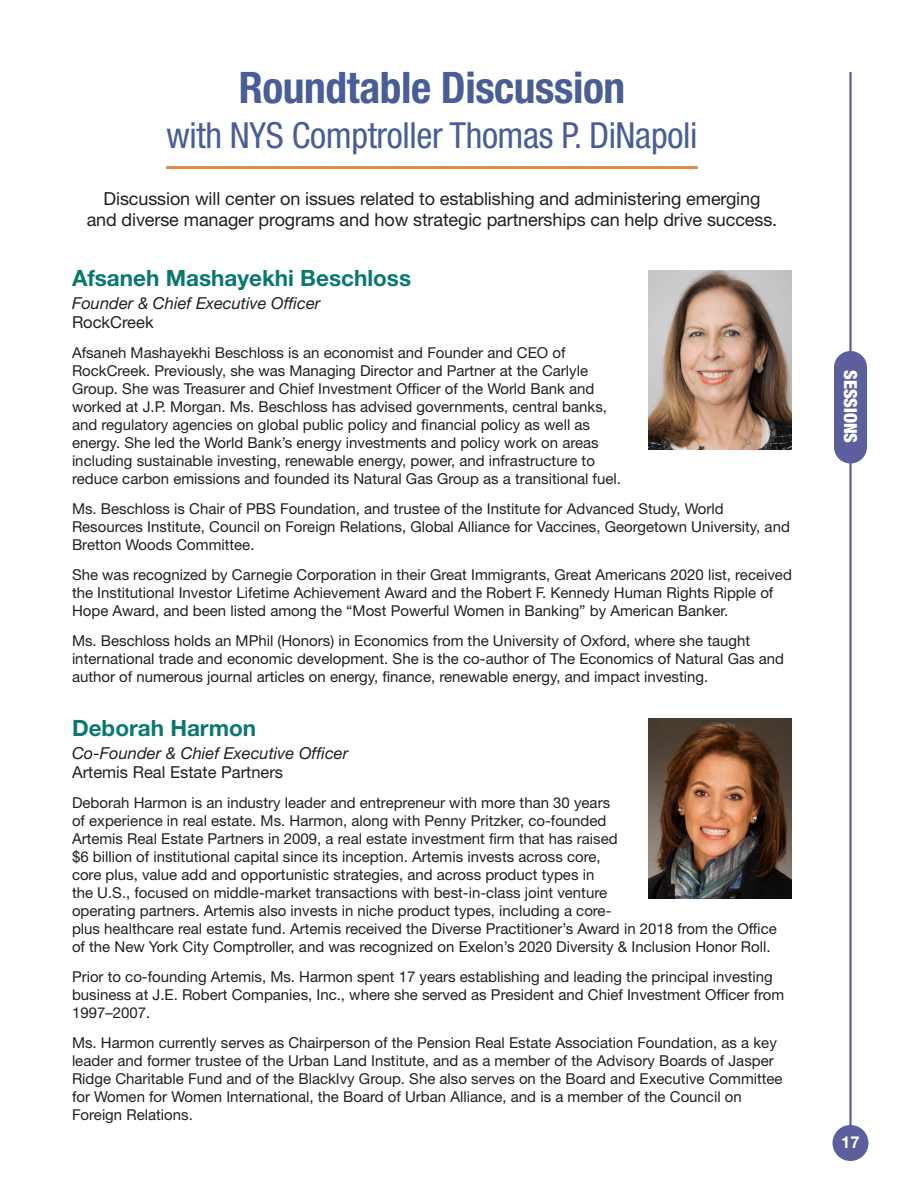
<style>
.page{position:relative;width:918px;height:1188px;background:#fff}
.page>*{position:absolute;margin:0;border:0;box-sizing:border-box;transform-origin:0 0}
._1_Section_w__rule_b{font:700 condensed 43.5px "Helvetica Neue LT Std";letter-spacing:-.01em;color:#495d96}
._1_Section_w__rule_b-2{font:condensed 36px "Helvetica Neue LT Std";letter-spacing:-.01em;color:#495d96}
.Moderator___Panelist{font:700 22.5px "Helvetica Neue LT Std";color:#0a7871}
._1c_Asset_statement{font:18px/21px "Helvetica Neue LT Std";letter-spacing:-.005em;color:#231f20;text-align:center}
.t1{font:900 condensed 18px "Helvetica Neue LT Std";color:#fff}
.Moderator___Panelist-2{font:italic 16.5px/19.5px "Helvetica Neue LT Std";color:#231f20}
.t2{font:700 16.5px "Helvetica Neue LT Std";color:#fff}
.Moderator_Panelist_B{font:15px/18px "Helvetica Neue LT Std";color:#231f20}
.s1{font-style:normal}
</style>
<div class="page">
<div style="left:832px;top:1125px;width:36px;height:36px;background:#5c5f9b;border-radius:50%"></div>
<hr style="left:849px;top:72px;width:3px;height:1055px;background:#5c5f9b">
<div style="left:834px;top:351px;width:33px;height:113px;background:#5c5f9b;border-radius:16px"></div>
<hr style="left:166px;top:166px;width:532px;height:3px;background:#e28842">
<img style="left:648px;top:270px;width:144px;height:180px">
<img style="left:648px;top:718px;width:144px;height:180px">
<p class="_1_Section_w__rule_b" style="left:239px;top:61px;width:388px">Roundtable Discussion</p>
<p class="_1_Section_w__rule_b-2" style="left:166px;top:115px;width:533px">with NYS Comptroller Thomas P. DiNapoli</p>
<p class="_1c_Asset_statement" style="left:87px;top:188px;width:692px">Discussion will center on issues related to establishing and administering emerging and diverse manager programs and how strategic partnerships can help drive success.</p>
<p class="Moderator___Panelist" style="left:72px;top:264px;width:341px">Afsaneh Mashayekhi Beschloss</p>
<p class="Moderator___Panelist-2" style="left:72px;top:293px;width:250px">Founder &amp; Chief Executive Officer<br><span class="s1">RockCreek</span></p>
<p class="Moderator_Panelist_B" style="left:72px;top:344px;width:550px">Afsaneh Mashayekhi Beschloss is an economist and Founder and CEO of RockCreek. Previously, she was Managing Director and Partner at the Carlyle Group. She was Treasurer and Chief Investment Officer of the World Bank and worked at J.P. Morgan. Ms. Beschloss has advised governments, central banks, and regulatory agencies on global public policy and financial policy as well as energy. She led the World Bank’s energy investments and policy work on areas including sustainable investing, renewable energy, power, and infrastructure to reduce carbon emissions and founded its Natural Gas Group as a transitional fuel.</p>
<p class="Moderator_Panelist_B" style="left:72px;top:500px;width:719px">Ms. Beschloss is Chair of PBS Foundation, and trustee of the Institute for Advanced Study, World<br>Resources Institute, Council on Foreign Relations, Global Alliance for Vaccines, Georgetown University, and<br>Bretton Woods Committee.</p>
<p class="Moderator_Panelist_B" style="left:72px;top:566px;width:721px">She was recognized by Carnegie Corporation in their Great Immigrants, Great Americans 2020 list, received the Institutional Investor Lifetime Achievement Award and the Robert F. Kennedy Human Rights Ripple of<br>Hope Award, and been listed among the “Most Powerful Women in Banking” by American Banker.</p>
<p class="Moderator_Panelist_B" style="left:72px;top:632px;width:714px">Ms. Beschloss holds an MPhil (Honors) in Economics from the University of Oxford, where she taught international trade and economic development. She is the co-author of The Economics of Natural Gas and author of numerous journal articles on energy, finance, renewable energy, and impact investing.</p>
<p class="Moderator___Panelist" style="left:72px;top:714px;width:186px">Deborah Harmon</p>
<p class="Moderator___Panelist-2" style="left:72px;top:743px;width:278px">Co-Founder &amp; Chief Executive Officer<br><span class="s1">Artemis Real Estate Partners</span></p>
<p class="Moderator_Panelist_B" style="left:72px;top:794px;width:706px">Deborah Harmon is an industry leader and entrepreneur with more than 30 years<br>of experience in real estate. Ms. Harmon, along with Penny Pritzker, co-founded<br>Artemis Real Estate Partners in 2009, a real estate investment firm that has raised<br>$6 billion of institutional capital since its inception. Artemis invests across core,<br>core plus, value add and opportunistic strategies, and across product types in<br>the U.S., focused on middle-market transactions with best-in-class joint venture<br>operating partners. Artemis also invests in niche product types, including a core-<br>plus healthcare real estate fund. Artemis received the Diverse Practitioner’s Award in 2018 from the Office of the New York City Comptroller, and was recognized on Exelon’s 2020 Diversity &amp; Inclusion Honor Roll.</p>
<p class="Moderator_Panelist_B" style="left:72px;top:968px;width:714px">Prior to co-founding Artemis, Ms. Harmon spent 17 years establishing and leading the principal investing business at J.E. Robert Companies, Inc., where she served as President and Chief Investment Officer from<br>1997–2007.</p>
<p class="Moderator_Panelist_B" style="left:72px;top:1034px;width:712px">Ms. Harmon currently serves as Chairperson of the Pension Real Estate Association Foundation, as a key leader and former trustee of the Urban Land Institute, and as a member of the Advisory Boards of Jasper Ridge Charitable Fund and of the BlackIvy Group. She also serves on the Board and Executive Committee for Women for Women International, the Board of Urban Alliance, and is a member of the Council on Foreign Relations.</p>
<p class="t1" style="left:862px;top:370px;width:75px;rotate:90deg">SESSIONS</p>
<p class="t2" style="left:841px;top:1132px;width:20px">17</p>
</div>
